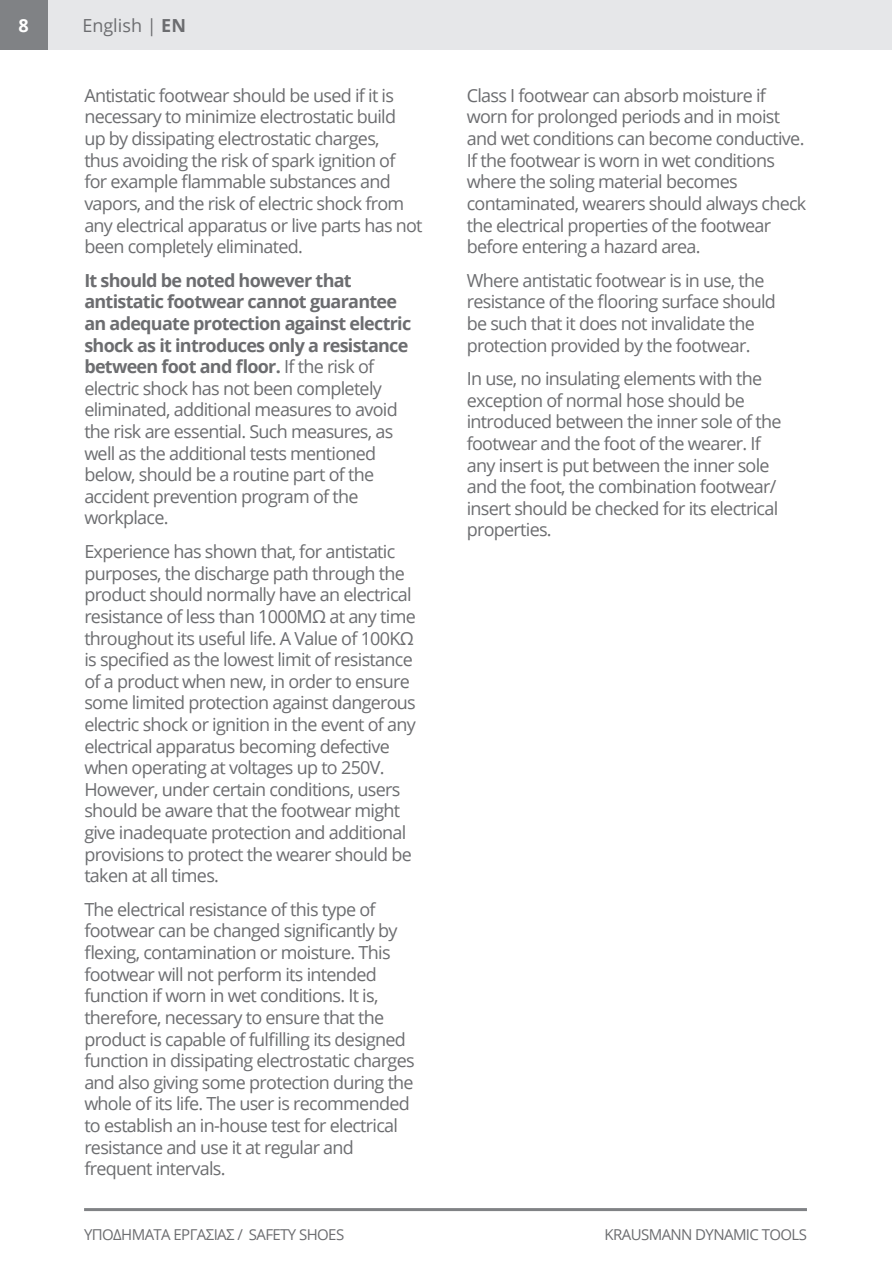
<style>
.page{position:relative;width:893px;height:1261px;background:#fff}
.page>*{position:absolute;margin:0;border:0;box-sizing:border-box;transform-origin:0 0}
.t1{font:18px/21.6px "Open Sans";letter-spacing:-.04em;color:#6c6d70}
.t2{font:18px "Open Sans";color:#6c6d70}
.t3{font:700 18px "Open Sans";color:#fff}
.t4{font:15px "Open Sans";letter-spacing:-.04em;color:#6c6d70}
.s1{font-weight:700}
</style>
<div class="page">
<div style="left:0;top:0;width:48px;height:50px;background:#808285"></div>
<hr style="left:84px;top:1207px;width:723px;height:3px;background:#808285">
<div style="left:48px;top:0;width:844px;height:50px;background:#e6e7e9"></div>
<p class="t3" style="left:19px;top:12px;width:12px">8</p>
<p class="t2" style="left:82px;top:13px;width:105px">English | <span class="s1">EN</span></p>
<p class="t1" style="left:84px;top:84px;width:340px">Antistatic footwear should be used if it is necessary to minimize electrostatic build<br>up by dissipating electrostatic charges,<br>thus avoiding the risk of spark ignition of for example flammable substances and vapors, and the risk of electric shock from any electrical apparatus or live parts has not been completely eliminated.</p>
<p class="t1" style="left:84px;top:269px;width:328px"><span class="s1">It should be noted however that antistatic footwear cannot guarantee an adequate protection against electric shock as it introduces only a resistance between foot and floor.</span> If the risk of electric shock has not been completely eliminated, additional measures to avoid the risk are essential. Such measures, as well as the additional tests mentioned below, should be a routine part of the accident prevention program of the workplace.</p>
<p class="t1" style="left:84px;top:540px;width:333px">Experience has shown that, for antistatic purposes, the discharge path through the product should normally have an electrical resistance of less than 1000MΩ at any time throughout its useful life. A Value of 100ΚΩ is specified as the lowest limit of resistance of a product when new, in order to ensure some limited protection against dangerous electric shock or ignition in the event of any electrical apparatus becoming defective when operating at voltages up to 250V.<br>However, under certain conditions, users should be aware that the footwear might give inadequate protection and additional provisions to protect the wearer should be taken at all times.</p>
<p class="t1" style="left:84px;top:898px;width:332px">The electrical resistance of this type of footwear can be changed significantly by flexing, contamination or moisture. This footwear will not perform its intended function if worn in wet conditions. It is, therefore, necessary to ensure that the product is capable of fulfilling its designed function in dissipating electrostatic charges and also giving some protection during the whole of its life. The user is recommended to establish an in-house test for electrical resistance and use it at regular and frequent intervals.</p>
<p class="t1" style="left:467px;top:84px;width:341px">Class I footwear can absorb moisture if worn for prolonged periods and in moist and wet conditions can become conductive.<br>If the footwear is worn in wet conditions where the soling material becomes contaminated, wearers should always check the electrical properties of the footwear before entering a hazard area.</p>
<p class="t1" style="left:467px;top:269px;width:311px">Where antistatic footwear is in use, the resistance of the flooring surface should be such that it does not invalidate the protection provided by the footwear.</p>
<p class="t1" style="left:467px;top:367px;width:316px">In use, no insulating elements with the exception of normal hose should be introduced between the inner sole of the footwear and the foot of the wearer. If any insert is put between the inner sole and the foot, the combination footwear/ insert should be checked for its electrical properties.</p>
<p class="t4" style="left:84px;top:1224px;width:262px">ΥΠΟΔΗΜΑΤΑ ΕΡΓΑΣΙΑΣ / SAFETY SHOES</p>
<p class="t4" style="left:605px;top:1224px;width:204px">KRAUSMANN DYNAMIC TOOLS</p>
</div>
